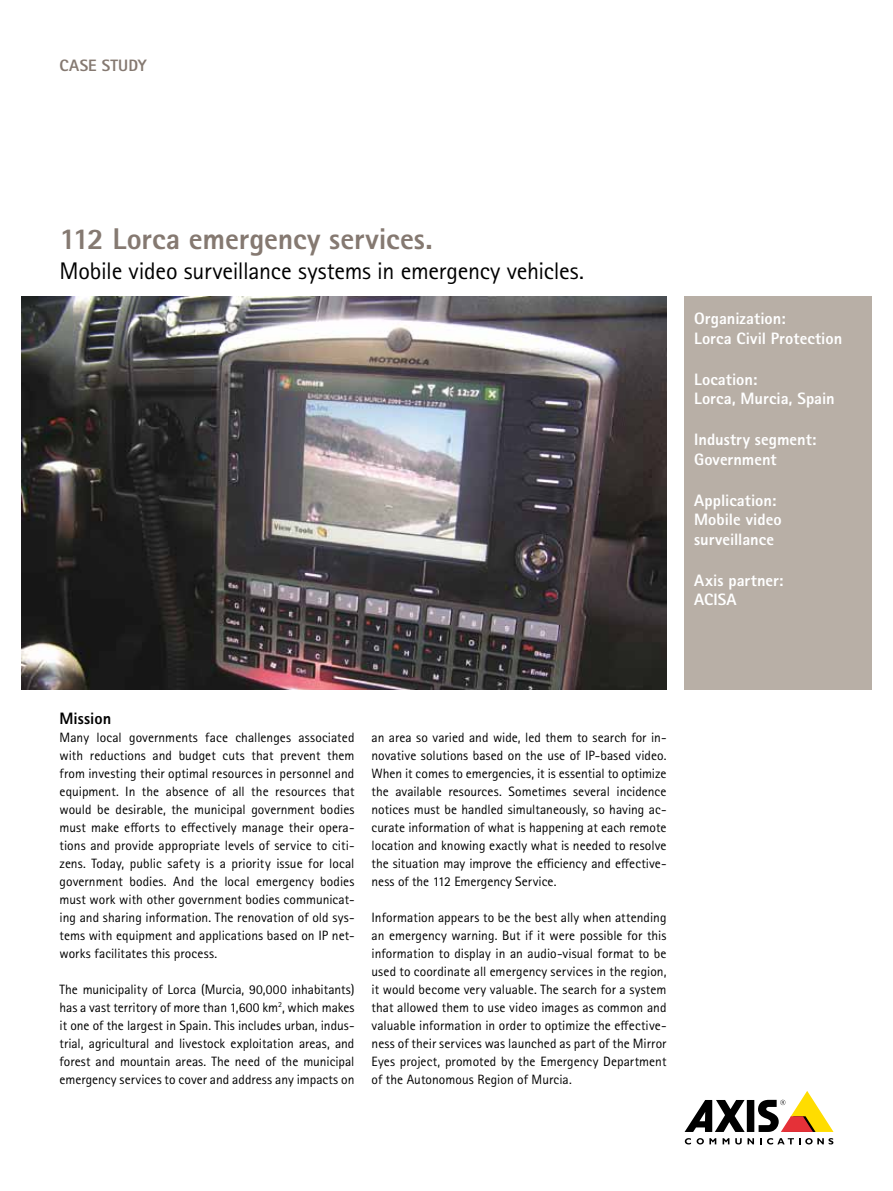
<style>
.page{position:relative;width:893px;height:1191px;background:#fff}
.page>*{position:absolute;margin:0;border:0;box-sizing:border-box;transform-origin:0 0}
.t1{font:800 30px "Rotis Sans Serif Pro";letter-spacing:-.005em;color:#857971}
.t2{font:24px "Rotis Sans Serif Pro";letter-spacing:-.01em;color:#000}
.t3{font:800 16.5px/19.5px "Rotis Sans Serif Pro";color:#fff}
.t4{font:800 16.5px "Rotis Sans Serif Pro";letter-spacing:.01em;color:#857971}
.t5{font:800 16.5px "Rotis Sans Serif Pro";color:#000}
.t6{font:13.5px/18px "Rotis Sans Serif Pro";letter-spacing:.005em;color:#000;text-align:justify}
</style>
<div class="page">
<div style="left:747px;top:1100px;width:7px;height:32px;background:#000"></div>
<svg style="left:685px;top:1100px;width:60px;height:32px"></svg>
<svg style="left:758px;top:1091px;width:75px;height:41px"></svg>
<svg style="left:685px;top:1138px;width:6px;height:6px"></svg>
<svg style="left:697px;top:1138px;width:19px;height:6px"></svg>
<svg style="left:723px;top:1138px;width:6px;height:6px"></svg>
<svg style="left:735px;top:1138px;width:19px;height:6px"></svg>
<svg style="left:760px;top:1138px;width:73px;height:6px"></svg>
<div style="left:684px;top:296px;width:188px;height:393px;background:#b8afa6"></div>
<img style="left:21px;top:296px;width:645px;height:393px">
<p class="t4" style="left:60px;top:55px;width:89px">CASE STUDY</p>
<h1 class="t1" style="left:60px;top:219px;width:375px">112 Lorca emergency services.</h1>
<h2 class="t2" style="left:60px;top:256px;width:526px">Mobile video surveillance systems in emergency vehicles.</h2>
<p class="t3" style="left:694px;top:308px;width:150px">Organization:<br>Lorca Civil Protection</p>
<p class="t3" style="left:694px;top:369px;width:142px">Location:<br>Lorca, Murcia, Spain</p>
<p class="t3" style="left:694px;top:430px;width:124px">Industry segment:<br>Government</p>
<p class="t3" style="left:694px;top:490px;width:89px">Application:<br>Mobile video surveillance</p>
<p class="t3" style="left:694px;top:570px;width:91px">Axis partner:<br>ACISA</p>
<p class="t5" style="left:60px;top:707px;width:53px">Mission</p>
<p class="t6" style="left:60px;top:728px;width:296px">Many local governments face challenges associated with reductions and budget cuts that prevent them from investing their optimal resources in personnel and equipment. In the absence of all the resources that would be desirable, the municipal government bodies must make efforts to effectively manage their opera&shy;tions and provide appropriate levels of service to citi&shy;zens. Today, public safety is a priority issue for local government bodies. And the local emergency bodies must work with other government bodies communicat&shy;ing and sharing information. The renovation of old sys&shy;tems with equipment and applications based on IP net&shy;works facilitates this process.</p>
<p class="t6" style="left:60px;top:980px;width:296px">The municipality of Lorca (Murcia, 90,000 inhabitants) has a vast territory of more than 1,600 km<sup>2</sup>, which makes it one of the largest in Spain. This includes urban, indus&shy;trial, agricultural and livestock exploitation areas, and forest and mountain areas. The need of the municipal emergency services to cover and address any impacts on</p>
<p class="t6" style="left:372px;top:728px;width:297px">an area so varied and wide, led them to search for in&shy;novative solutions based on the use of IP-based video.<br>When it comes to emergencies, it is essential to optimize the available resources. Sometimes several incidence notices must be handled simultaneously, so having ac&shy;curate information of what is happening at each remote location and knowing exactly what is needed to resolve the situation may improve the efficiency and effective&shy;ness of the 112 Emergency Service.</p>
<p class="t6" style="left:372px;top:908px;width:297px">Information appears to be the best ally when attending an emergency warning. But if it were possible for this information to display in an audio-visual format to be used to coordinate all emergency services in the region, it would become very valuable. The search for a system that allowed them to use video images as common and valuable information in order to optimize the effective&shy;ness of their services was launched as part of the Mirror Eyes project, promoted by the Emergency Department of the Autonomous Region of Murcia.</p>
</div>
